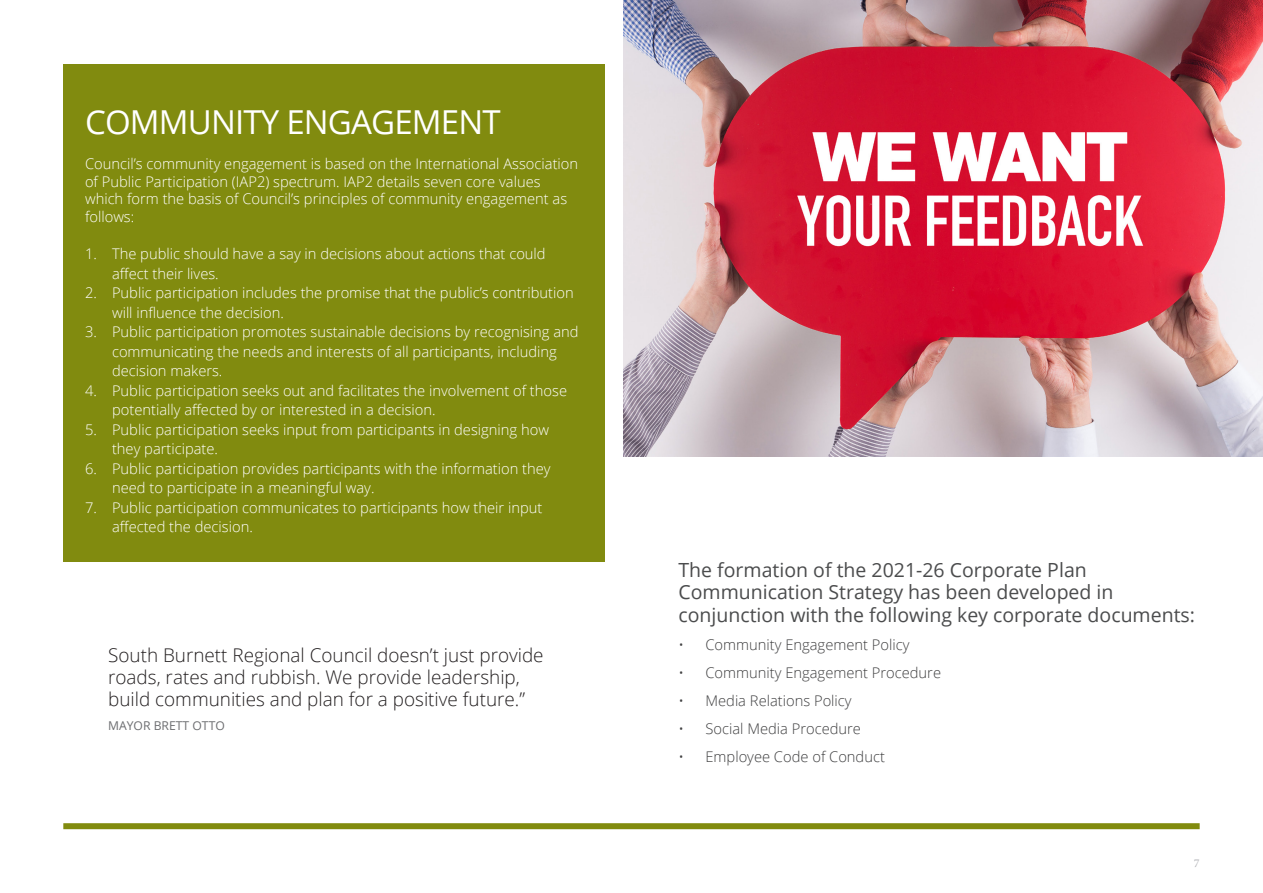
<style>
.page{position:relative;width:1263px;height:893px;background:#fff}
.page>*{position:absolute;margin:0;border:0;box-sizing:border-box;transform-origin:0 0}
.t1{font:33px "Open Sans";letter-spacing:-.025em;color:#fff}
.t2{font:19.5px/22.5px "Open Sans";color:#4b4c4d}
.t3{font:300 18.9px/21.6px "Open Sans";color:#231f20}
.t4{font:300 14.7px/19.5px "Open Sans";color:#fff}
.t5{font:300 14.7px "Open Sans";color:#3e3e3f}
.t6{font:12.15px "Open Sans";color:#6c6d70}
.t7{font:12px "Minion Pro";color:#b2b3b7}
</style>
<div class="page">
<div style="left:63px;top:64px;width:542px;height:498px;background:#818b0f"></div>
<div style="left:63px;top:823px;width:1137px;height:6px;background:#818b0f"></div>
<img style="left:624px;top:0;width:639px;height:456px">
<p class="t1" style="left:85px;top:99px;width:417px">COMMUNITY ENGAGEMENT</p>
<p class="t4" style="left:85px;top:154px;width:495px;line-height:17.7px">Council’s community engagement is based on the International Association of Public Participation (IAP2) spectrum. IAP2 details seven core values which form the basis of Council’s principles of community engagement as follows:</p>
<p class="t4" style="left:112px;top:244px;width:435px;text-indent:-27px">1. The public should have a say in decisions about actions that could affect their lives.</p>
<p class="t4" style="left:112px;top:283px;width:463px;text-indent:-27px">2. Public participation includes the promise that the public’s contribution will influence the decision.</p>
<p class="t4" style="left:112px;top:322px;width:468px;text-indent:-27px">3. Public participation promotes sustainable decisions by recognising and communicating the needs and interests of all participants, including decision makers.</p>
<p class="t4" style="left:112px;top:380px;width:456px;text-indent:-27px">4. Public participation seeks out and facilitates the involvement of those potentially affected by or interested in a decision.</p>
<p class="t4" style="left:112px;top:419px;width:438px;text-indent:-27px">5. Public participation seeks input from participants in designing how they participate.</p>
<p class="t4" style="left:112px;top:458px;width:440px;text-indent:-27px">6. Public participation provides participants with the information they need to participate in a meaningful way.</p>
<p class="t4" style="left:112px;top:497px;width:432px;text-indent:-27px">7. Public participation communicates to participants how their input affected the decision.</p>
<p class="t3" style="left:108px;top:644px;width:437px">South Burnett Regional Council doesn’t just provide roads, rates and rubbish. We provide leadership, build communities and plan for a positive future.”</p>
<p class="t6" style="left:108px;top:717px;width:118px">MAYOR BRETT OTTO</p>
<p class="t2" style="left:678px;top:558px;width:518px">The formation of the 2021-26 Corporate Plan<br>Communication Strategy has been developed in conjunction with the following key corporate documents:</p>
<p class="t5" style="left:678px;top:634px;width:232px">• Community Engagement Policy</p>
<p class="t5" style="left:678px;top:662px;width:264px">• Community Engagement Procedure</p>
<p class="t5" style="left:678px;top:690px;width:175px">• Media Relations Policy</p>
<p class="t5" style="left:678px;top:718px;width:184px">• Social Media Procedure</p>
<p class="t5" style="left:678px;top:746px;width:208px">• Employee Code of Conduct</p>
<p class="t7" style="left:1194px;top:855px;width:7px">7</p>
</div>
